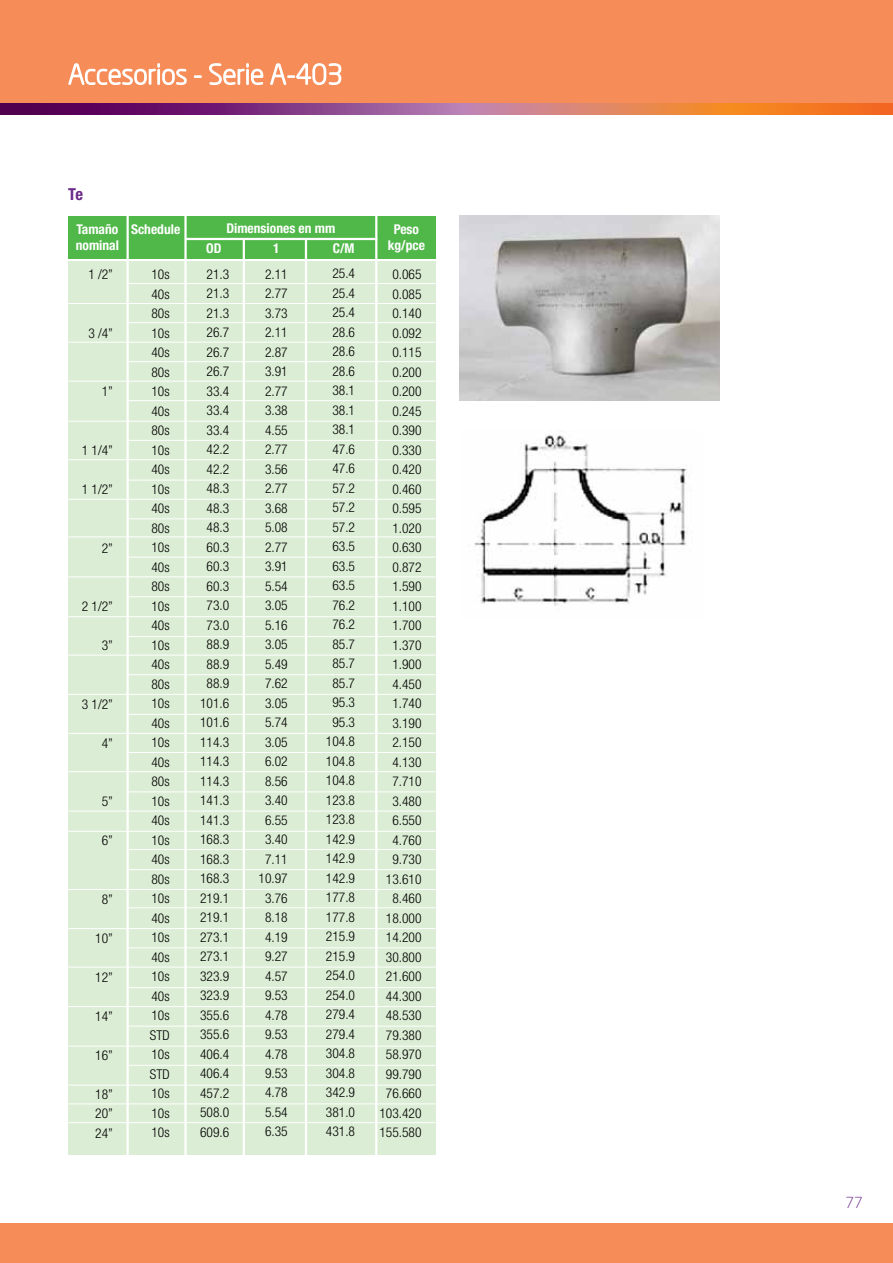
<style>
.page{position:relative;width:893px;height:1263px;background:#fff}
.page>*{position:absolute;margin:0;border:0;box-sizing:border-box;transform-origin:0 0}
.t1{font:700 condensed 16.5px "Helvetica Neue LT Std";color:#6a2889}
.t2{font:300 15px "Neo Sans Pro";color:#6a2889}
.t3{font:300 condensed 13.5px/19.5px "Helvetica Neue LT Std";color:#000;text-align:center}
.t4{font:700 condensed 13.5px/16.2px "Helvetica Neue LT Std";color:#fff}
</style>
<div class="page">
<div style="left:0;top:1223px;width:893px;height:40px;background:#f68d59"></div>
<div style="left:0;top:0;width:893px;height:111px;background:#f68d59"></div>
<svg style="left:0;top:103px;width:893px;height:11px;background:#ad5565"></svg>
<svg style="left:68px;top:63px;width:119px;height:22px"></svg>
<svg style="left:194px;top:75px;width:8px;height:3px"></svg>
<svg style="left:209px;top:63px;width:133px;height:22px"></svg>
<img style="left:474px;top:430px;width:217px;height:176px">
<div style="left:68px;top:217px;width:367px;height:42px;background:#50b848"></div>
<div style="left:68px;top:261px;width:367px;height:894px;background:#dbedd4"></div>
<hr style="left:127px;top:216px;width:2px;height:940px;background:#fff">
<hr style="left:184px;top:216px;width:3px;height:941px;background:#fff">
<hr style="left:243px;top:239px;width:2px;height:918px;background:#fff">
<hr style="left:305px;top:239px;width:2px;height:918px;background:#fff">
<hr style="left:375px;top:216px;width:2px;height:940px;background:#fff">
<hr style="left:186px;top:238px;width:191px;height:2px;background:#fff">
<hr style="left:128px;top:283px;width:307px;height:1px;background:#fff">
<hr style="left:68px;top:303px;width:367px;height:1px;background:#fff">
<hr style="left:128px;top:322px;width:307px;height:1px;background:#fff">
<hr style="left:68px;top:342px;width:367px;height:1px;background:#fff">
<hr style="left:128px;top:361px;width:307px;height:1px;background:#fff">
<hr style="left:68px;top:381px;width:367px;height:1px;background:#fff">
<hr style="left:128px;top:400px;width:307px;height:1px;background:#fff">
<hr style="left:68px;top:421px;width:367px;height:1px;background:#fff">
<hr style="left:128px;top:440px;width:307px;height:1px;background:#fff">
<hr style="left:68px;top:459px;width:367px;height:1px;background:#fff">
<hr style="left:128px;top:480px;width:307px;height:1px;background:#fff">
<hr style="left:68px;top:499px;width:367px;height:1px;background:#fff">
<hr style="left:128px;top:518px;width:307px;height:1px;background:#fff">
<hr style="left:68px;top:536px;width:367px;height:1px;background:#fff">
<hr style="left:128px;top:557px;width:307px;height:1px;background:#fff">
<hr style="left:68px;top:576px;width:367px;height:1px;background:#fff">
<hr style="left:128px;top:596px;width:307px;height:1px;background:#fff">
<hr style="left:68px;top:616px;width:367px;height:1px;background:#fff">
<hr style="left:128px;top:636px;width:307px;height:1px;background:#fff">
<hr style="left:68px;top:655px;width:367px;height:1px;background:#fff">
<hr style="left:128px;top:674px;width:307px;height:1px;background:#fff">
<hr style="left:68px;top:694px;width:367px;height:1px;background:#fff">
<hr style="left:128px;top:714px;width:307px;height:1px;background:#fff">
<hr style="left:68px;top:733px;width:367px;height:1px;background:#fff">
<hr style="left:128px;top:752px;width:307px;height:1px;background:#fff">
<hr style="left:68px;top:771px;width:367px;height:1px;background:#fff">
<hr style="left:128px;top:791px;width:307px;height:1px;background:#fff">
<hr style="left:68px;top:811px;width:367px;height:1px;background:#fff">
<hr style="left:68px;top:831px;width:367px;height:1px;background:#fff">
<hr style="left:128px;top:849px;width:307px;height:1px;background:#fff">
<hr style="left:128px;top:869px;width:307px;height:1px;background:#fff">
<hr style="left:68px;top:889px;width:367px;height:1px;background:#fff">
<hr style="left:68px;top:928px;width:367px;height:1px;background:#fff">
<hr style="left:68px;top:967px;width:367px;height:1px;background:#fff">
<hr style="left:68px;top:1006px;width:367px;height:1px;background:#fff">
<hr style="left:68px;top:1046px;width:367px;height:1px;background:#fff">
<hr style="left:68px;top:1085px;width:367px;height:1px;background:#fff">
<hr style="left:68px;top:1103px;width:367px;height:1px;background:#fff">
<hr style="left:68px;top:1122px;width:367px;height:1px;background:#fff">
<hr style="left:128px;top:907px;width:307px;height:1px;background:#fff">
<hr style="left:128px;top:947px;width:307px;height:1px;background:#fff">
<hr style="left:128px;top:987px;width:307px;height:1px;background:#fff">
<hr style="left:128px;top:1026px;width:307px;height:1px;background:#fff">
<hr style="left:128px;top:1065px;width:307px;height:1px;background:#fff">
<img style="left:459px;top:216px;width:261px;height:185px">
<p class="t1" style="left:68px;top:184px;width:16px">Te</p>
<p class="t4" style="left:76px;top:221px;width:45px">Tamaño nominal</p>
<p class="t4" style="left:388px;top:221px;width:39px;text-align:center">Peso kg/pce</p>
<p class="t4" style="left:226px;top:220px;width:110px">Dimensiones en mm</p>
<p class="t3" style="left:259px;top:264px;width:31px">2.11<br>2.77<br>3.73<br>2.11<br>2.87<br>3.91<br>2.77<br>3.38<br>4.55<br>2.77<br>3.56<br>2.77<br>3.68<br>5.08<br>2.77<br>3.91<br>5.54<br>3.05<br>5.16<br>3.05<br>5.49<br>7.62<br>3.05<br>5.74<br>3.05<br>6.02<br>8.56<br>3.40<br>6.55<br>3.40<br>7.11<br>10.97<br>3.76<br>8.18<br>4.19<br>9.27<br>4.57<br>9.53<br>4.78<br>9.53<br>4.78<br>9.53<br>4.78<br>5.54<br>6.35</p>
<p class="t3" style="left:326px;top:264px;width:31px">25.4<br>25.4<br>25.4<br>28.6<br>28.6<br>28.6<br>38.1<br>38.1<br>38.1<br>47.6<br>47.6<br>57.2<br>57.2<br>57.2<br>63.5<br>63.5<br>63.5<br>76.2<br>76.2<br>85.7<br>85.7<br>85.7<br>95.3<br>95.3<br>104.8<br>104.8<br>104.8<br>123.8<br>123.8<br>142.9<br>142.9<br>142.9<br>177.8<br>177.8<br>215.9<br>215.9<br>254.0<br>254.0<br>279.4<br>279.4<br>304.8<br>304.8<br>342.9<br>381.0<br>431.8</p>
<p class="t4" style="left:131px;top:221px;width:51px">Schedule</p>
<p class="t4" style="left:206px;top:240px;width:15px">OD</p>
<p class="t4" style="left:273px;top:240px;width:8px">1</p>
<p class="t4" style="left:333px;top:240px;width:23px">C/M</p>
<p class="t3" style="left:150px;top:265px;width:21px;text-align:justify">10s 40s 80s 10s 40s 80s 10s 40s 80s 10s 40s 10s 40s 80s 10s 40s 80s 10s 40s 10s 40s 80s 10s 40s 10s 40s 80s 10s 40s 10s 40s 80s 10s 40s 10s 40s 10s 40s 10s STD 10s STD 10s 10s 10s</p>
<p class="t3" style="left:200px;top:264px;width:31px">21.3<br>21.3<br>21.3<br>26.7<br>26.7<br>26.7<br>33.4<br>33.4<br>33.4<br>42.2<br>42.2<br>48.3<br>48.3<br>48.3<br>60.3<br>60.3<br>60.3<br>73.0<br>73.0<br>88.9<br>88.9<br>88.9<br>101.6<br>101.6<br>114.3<br>114.3<br>114.3<br>141.3<br>141.3<br>168.3<br>168.3<br>168.3<br>219.1<br>219.1<br>273.1<br>273.1<br>323.9<br>323.9<br>355.6<br>355.6<br>406.4<br>406.4<br>457.2<br>508.0<br>609.6</p>
<p class="t3" style="left:88px;top:265px;width:26px">1 /2”</p>
<p class="t3" style="left:379px;top:265px;width:44px;text-align:right">0.065<br>0.085<br>0.140<br>0.092<br>0.115<br>0.200<br>0.200<br>0.245<br>0.390<br>0.330<br>0.420<br>0.460<br>0.595<br>1.020<br>0.630<br>0.872<br>1.590<br>1.100<br>1.700<br>1.370<br>1.900<br>4.450<br>1.740<br>3.190<br>2.150<br>4.130<br>7.710<br>3.480<br>6.550<br>4.760<br>9.730<br>13.610<br>8.460<br>18.000<br>14.200<br>30.800<br>21.600<br>44.300<br>48.530<br>79.380<br>58.970<br>99.790<br>76.660<br>103.420<br>155.580</p>
<p class="t3" style="left:88px;top:323px;width:26px">3 /4”</p>
<p class="t3" style="left:102px;top:382px;width:13px">1”</p>
<p class="t3" style="left:82px;top:440px;width:33px">1 1/4”</p>
<p class="t3" style="left:82px;top:479px;width:33px">1 1/2”</p>
<p class="t3" style="left:102px;top:538px;width:13px">2”</p>
<p class="t3" style="left:82px;top:596px;width:33px">2 1/2”</p>
<p class="t3" style="left:102px;top:635px;width:13px">3”</p>
<p class="t3" style="left:82px;top:694px;width:33px">3 1/2”</p>
<p class="t3" style="left:102px;top:733px;width:13px">4”</p>
<p class="t3" style="left:102px;top:791px;width:13px">5”</p>
<p class="t3" style="left:102px;top:830px;width:13px">6”</p>
<p class="t3" style="left:102px;top:889px;width:13px">8”</p>
<p class="t3" style="left:95px;top:928px;width:19px">10”</p>
<p class="t3" style="left:95px;top:967px;width:19px">12”</p>
<p class="t3" style="left:95px;top:1006px;width:19px">14”</p>
<p class="t3" style="left:95px;top:1045px;width:19px">16”</p>
<p class="t3" style="left:95px;top:1084px;width:19px;text-align:justify">18” 20” 24”</p>
<p class="t2" style="left:845px;top:1194px;width:19px">77</p>
</div>
